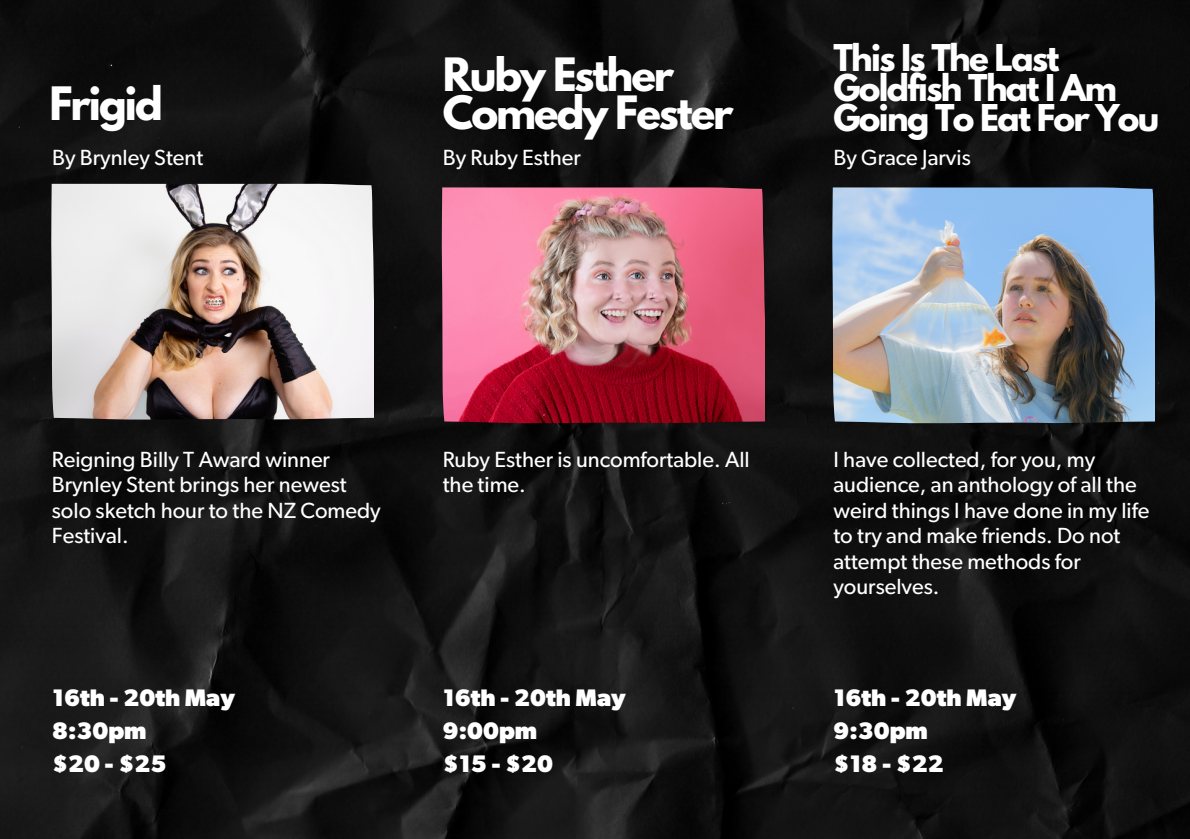
<style>
.page{position:relative;width:1190px;height:839px;background:#fff}
.page>*{position:absolute;margin:0;border:0;box-sizing:border-box;transform-origin:0 0}
.t1{font:700 40.8px "League Spartan";letter-spacing:-.05em;color:#fff}
.t2{font:700 40.6px/37.4px "League Spartan";letter-spacing:-.05em;color:#fff}
.t3{font:700 32.6px/30px "League Spartan";letter-spacing:-.05em;color:#fff}
.t4{font:700 24px "Gibson";color:#fff}
.t5{font:22px/25.4px "Gibson";color:#fff}
</style>
<div class="page">
<img style="left:0;top:0;width:1190px;height:838px">
<img style="left:51px;top:184px;width:323px;height:236px">
<img style="left:442px;top:187px;width:322px;height:236px">
<img style="left:832px;top:187px;width:323px;height:236px">
<p class="t1" style="left:50px;top:83px;width:115px">Frigid</p>
<p class="t2" style="left:443px;top:61px;width:292px">Ruby Esther<br>Comedy Fester</p>
<p class="t3" style="left:833px;top:47px;width:327px">This Is The Last<br>Goldfish That I Am<br>Going To Eat For You</p>
<p class="t5" style="left:52px;top:146px;width:153px">By Brynley Stent</p>
<p class="t5" style="left:443px;top:146px;width:140px">By Ruby Esther</p>
<p class="t5" style="left:833px;top:146px;width:139px">By Grace Jarvis</p>
<p class="t5" style="left:52px;top:448px;width:330px">Reigning Billy T Award winner<br>Brynley Stent brings her newest solo sketch hour to the NZ Comedy<br>Festival.</p>
<p class="t5" style="left:443px;top:448px;width:308px">Ruby Esther is uncomfortable. All the time.</p>
<p class="t5" style="left:833px;top:448px;width:317px">I have collected, for you, my audience, an anthology of all the weird things I have done in my life to try and make friends. Do not attempt these methods for yourselves.</p>
<p class="t4" style="left:52px;top:686px;width:184px">16th - 20th May</p>
<p class="t4" style="left:52px;top:719px;width:96px">8:30pm</p>
<p class="t4" style="left:52px;top:752px;width:116px">$20 - $25</p>
<p class="t4" style="left:443px;top:686px;width:184px">16th - 20th May</p>
<p class="t4" style="left:443px;top:719px;width:96px">9:00pm</p>
<p class="t4" style="left:443px;top:752px;width:112px">$15 - $20</p>
<p class="t4" style="left:833px;top:686px;width:184px">16th - 20th May</p>
<p class="t4" style="left:833px;top:719px;width:96px">9:30pm</p>
<p class="t4" style="left:833px;top:752px;width:112px">$18 - $22</p>
</div>
